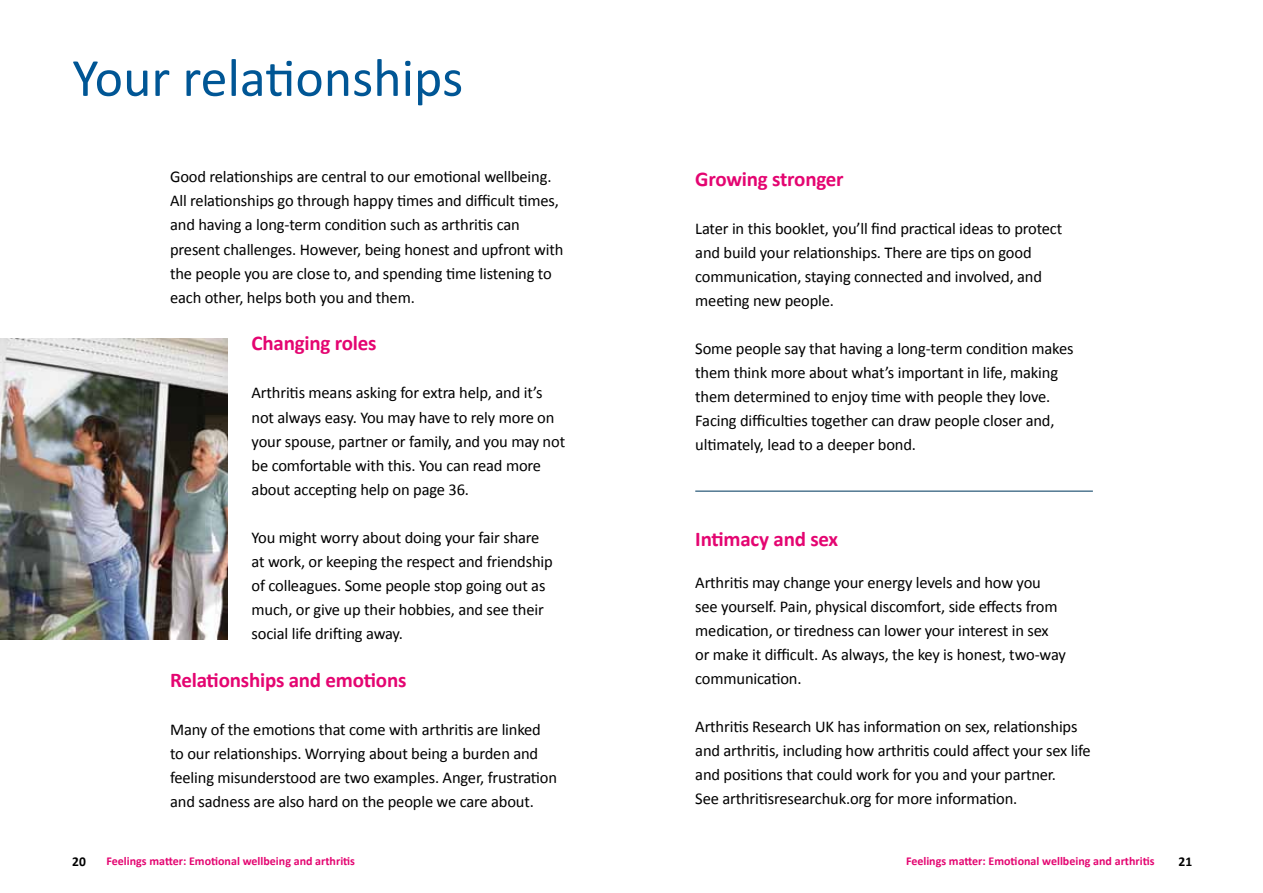
<style>
.page{position:relative;width:1263px;height:893px;background:#fff}
.page>*{position:absolute;margin:0;border:0;box-sizing:border-box;transform-origin:0 0}
.t1{font:54px "Calibri";color:#005695}
.t2{font:700 21px "Calibri";letter-spacing:-.01em;color:#e40571}
.t3{font:16.5px/24px "Calibri";letter-spacing:-.01em;color:#000}
.t4{font:700 13.5px "Calibri";color:#000}
.t5{font:700 12px "Calibri";color:#e40571}
</style>
<div class="page">
<img style="left:0;top:339px;width:227px;height:300px">
<hr style="left:695px;top:490px;width:398px;height:2px;background:#517891">
<h1 class="t1" style="left:72px;top:44px;width:392px">Your relationships</h1>
<p class="t3" style="left:170px;top:165px;width:395px">Good relationships are central to our emotional wellbeing.<br>All relationships go through happy times and difficult times, and having a long-term condition such as arthritis can present challenges. However, being honest and upfront with the people you are close to, and spending time listening to each other, helps both you and them.</p>
<p class="t2" style="left:252px;top:330px;width:127px">Changing roles</p>
<p class="t3" style="left:252px;top:381px;width:315px">Arthritis means asking for extra help, and it’s not always easy. You may have to rely more on your spouse, partner or family, and you may not be comfortable with this. You can read more about accepting help on page 36.</p>
<p class="t3" style="left:252px;top:525px;width:303px">You might worry about doing your fair share at work, or keeping the respect and friendship of colleagues. Some people stop going out as much, or give up their hobbies, and see their social life drifting away.</p>
<p class="t2" style="left:170px;top:666px;width:238px">Relationships and emotions</p>
<p class="t3" style="left:170px;top:717px;width:389px">Many of the emotions that come with arthritis are linked to our relationships. Worrying about being a burden and feeling misunderstood are two examples. Anger, frustration and sadness are also hard on the people we care about.</p>
<p class="t2" style="left:695px;top:165px;width:150px">Growing stronger</p>
<p class="t3" style="left:695px;top:216px;width:368px">Later in this booklet, you’ll find practical ideas to protect and build your relationships. There are tips on good communication, staying connected and involved, and meeting new people.</p>
<p class="t3" style="left:695px;top:336px;width:380px">Some people say that having a long-term condition makes them think more about what’s important in life, making them determined to enjoy time with people they love.<br>Facing difficulties together can draw people closer and, ultimately, lead to a deeper bond.</p>
<p class="t2" style="left:695px;top:525px;width:144px">Intimacy and sex</p>
<p class="t3" style="left:695px;top:571px;width:372px">Arthritis may change your energy levels and how you see yourself. Pain, physical discomfort, side effects from medication, or tiredness can lower your interest in sex or make it difficult. As always, the key is honest, two-way communication.</p>
<p class="t3" style="left:695px;top:715px;width:397px">Arthritis Research UK has information on sex, relationships and arthritis, including how arthritis could affect your sex life and positions that could work for you and your partner.<br>See arthritisresearchuk.org for more information.</p>
<p class="t4" style="left:72px;top:853px;width:15px">20</p>
<p class="t5" style="left:107px;top:853px;width:250px">Feelings matter: Emotional wellbeing and arthritis</p>
<p class="t5" style="left:906px;top:853px;width:250px">Feelings matter: Emotional wellbeing and arthritis</p>
<p class="t4" style="left:1178px;top:853px;width:15px">21</p>
</div>
